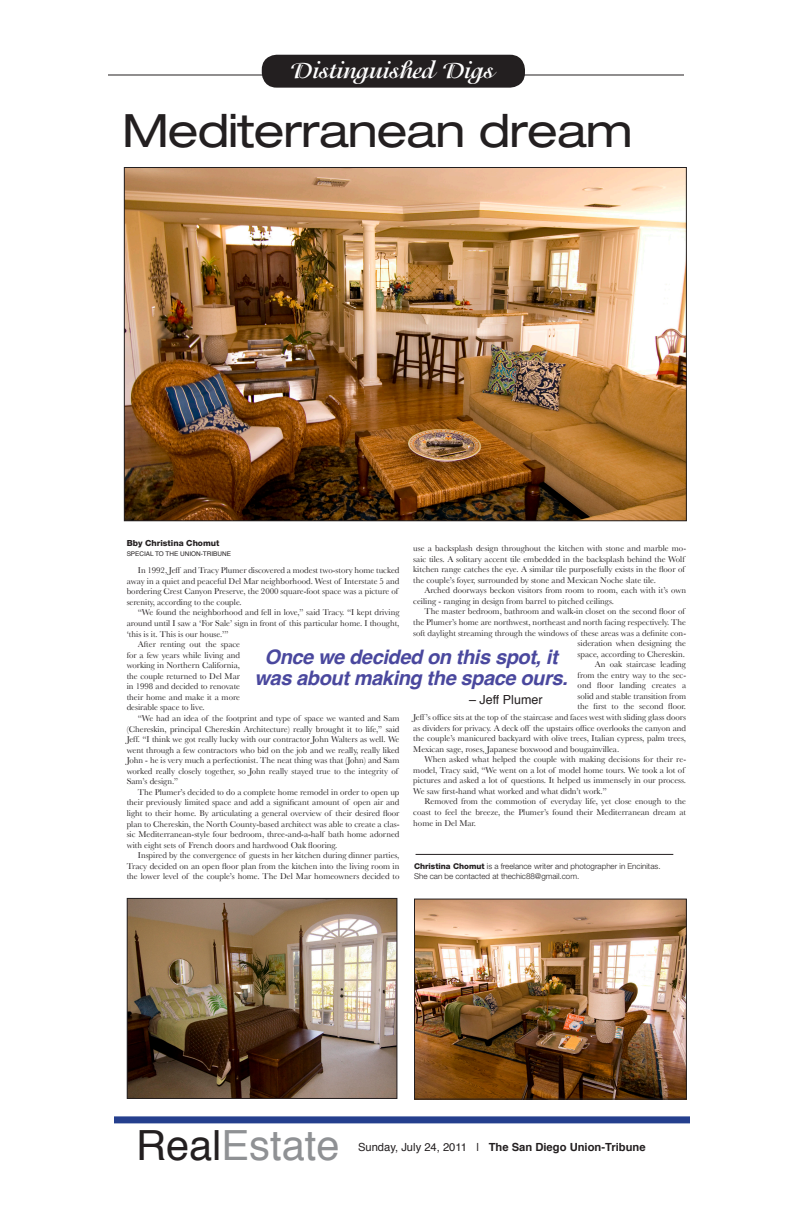
<style>
.page{position:relative;width:792px;height:1224px;background:#fff}
.page>*{position:absolute;margin:0;border:0;box-sizing:border-box;transform-origin:0 0}
.t1{font:expanded 46px "Helvetica Neue LT Std";letter-spacing:-.02em;color:#231f20}
.t2{font:41.6px "Helvetica";color:#8f9194}
.t3{font:700 24.3px "Isadora Std";color:#fff}
.t4{font:italic 700 20px "Helvetica";letter-spacing:-.02em;color:#4a489e}
.t5{font:12.5px "Helvetica";color:#231f20}
.t6{font:700 11.2px "Helvetica";color:#231f20}
.t7{font:8.8px/10.6px "Baskerville";color:#231f20}
.t8{font:800 8.4px "Helvetica Neue LT Std";color:#231f20}
.t9{font:300 8px/9.6px "Helvetica Neue LT Std";color:#231f20}
.t10{font:6.4px "Helvetica";color:#231f20}
.s1{font-weight:800}
.s2{color:#231f20}
.s3{font-weight:400}
</style>
<div class="page">
<hr style="left:108px;top:74px;width:576px;height:1px;background:#231f20">
<div style="left:263px;top:56px;width:261px;height:31px;background:#231f20;border-radius:14px"></div>
<div style="left:262px;top:55px;width:263px;height:33px;border:2px solid #231f20;border-radius:14px"></div>
<div style="left:114px;top:1116px;width:576px;height:7px;background:#253f8e"></div>
<img style="left:126px;top:169px;width:559px;height:350px">
<img style="left:129px;top:900px;width:266px;height:197px">
<div style="left:127px;top:898px;width:270px;height:201px;border:1px solid #231f20"></div>
<hr style="left:416px;top:854px;width:257px;height:1px;background:#231f20">
<img style="left:416px;top:901px;width:269px;height:197px">
<div style="left:414px;top:899px;width:273px;height:201px;border:1px solid #231f20"></div>
<p class="t3" style="left:290px;top:57px;width:205px">Distinguished Digs</p>
<p class="t1" style="left:122px;top:103px;width:512px">Mediterranean dream</p>
<p class="t8" style="left:127px;top:538px;width:94px">Bby Christina Chomut</p>
<p class="t10" style="left:127px;top:549px;width:106px">SPECIAL TO THE UNION-TRIBUNE</p>
<p class="t7" style="left:127px;top:565px;width:274px;text-indent:11px">In 1992, Jeff and Tracy Plumer discovered a modest two-story home tucked away in a quiet and peaceful Del Mar neighborhood. West of Interstate 5 and bordering Crest Canyon Preserve, the 2000 square-foot space was a picture of serenity, according to the couple.</p>
<p class="t7" style="left:127px;top:607px;width:274px;text-align:justify;text-indent:11px">“We found the neighborhood and fell in love,” said Tracy. “I kept driving around until I saw a ‘For Sale’ sign in front of this particular home. I thought, ‘this is it. This is our house.’”</p>
<p class="t7" style="left:127px;top:639px;width:115px;text-align:justify;text-indent:11px">After renting out the space for a few years while living and working in Northern California, the couple returned to Del Mar in 1998 and decided to renovate their home and make it a more desirable space to live.</p>
<p class="t7" style="left:127px;top:713px;width:274px;text-indent:11px">“We had an idea of the footprint and type of space we wanted and Sam (Chereskin, principal Chereskin Architecture) really brought it to life,” said Jeff. “I think we got really lucky with our contractor John Walters as well. We went through a few contractors who bid on the job and we really, really liked John - he is very much a perfectionist. The neat thing was that (John) and Sam worked really closely together, so John really stayed true to the integrity of Sam’s design.”</p>
<p class="t7" style="left:127px;top:787px;width:274px;text-align:justify;text-indent:11px">The Plumer’s decided to do a complete home remodel in order to open up their previously limited space and add a significant amount of open air and light to their home. By articulating a general overview of their desired floor plan to Chereskin, the North County-based architect was able to create a clas&shy;sic Mediterranean-style four bedroom, three-and-a-half bath home adorned with eight sets of French doors and hardwood Oak flooring.</p>
<p class="t7" style="left:127px;top:850px;width:274px;text-align:justify;text-indent:11px">Inspired by the convergence of guests in her kitchen during dinner parties, Tracy decided on an open floor plan from the kitchen into the living room in the lower level of the couple’s home. The Del Mar homeowners decided to</p>
<p class="t7" style="left:413px;top:543px;width:274px">use a backsplash design throughout the kitchen with stone and marble mo&shy;saic tiles. A solitary accent tile embedded in the backsplash behind the Wolf kitchen range catches the eye. A similar tile purposefully exists in the floor of the couple’s foyer, surrounded by stone and Mexican Noche slate tile.</p>
<p class="t7" style="left:413px;top:585px;width:274px;text-indent:11px">Arched doorways beckon visitors from room to room, each with it’s own ceiling - ranging in design from barrel to pitched ceilings.</p>
<p class="t7" style="left:413px;top:606px;width:274px;text-align:right">The master bedroom, bathroom and walk-in closet on the second floor of the Plumer’s home are northwest, northeast and north facing respectively. The soft daylight streaming through the windows of these areas was a definite con&shy;sideration when designing the<br>space, according to Chereskin.</p>
<p class="t7" style="left:595px;top:659px;width:93px">An oak staircase leading</p>
<p class="t7" style="left:578px;top:670px;width:110px">from the entry way to the sec-</p>
<p class="t7" style="left:578px;top:680px;width:110px">ond floor landing creates a</p>
<p class="t7" style="left:578px;top:691px;width:110px">solid and stable transition from</p>
<p class="t7" style="left:578px;top:701px;width:110px">the first to the second floor.</p>
<p class="t7" style="left:413px;top:712px;width:274px">Jeff ’s office sits at the top of the staircase and faces west with sliding glass doors</p>
<p class="t7" style="left:413px;top:722px;width:274px">as dividers for privacy. A deck off the upstairs office overlooks the canyon and</p>
<p class="t7" style="left:413px;top:733px;width:274px">the couple’s manicured backyard with olive trees, Italian cypress, palm trees,</p>
<p class="t7" style="left:413px;top:743px;width:208px">Mexican sage, roses, Japanese boxwood and bougainvillea.</p>
<p class="t7" style="left:413px;top:754px;width:274px;text-indent:11px">When asked what helped the couple with making decisions for their re&shy;model, Tracy said, “We went on a lot of model home tours. We took a lot of pictures and asked a lot of questions. It helped us immensely in our process.<br>We saw first-hand what worked and what didn’t work.”</p>
<p class="t7" style="left:413px;top:796px;width:274px;text-align:justify;text-indent:11px">Removed from the commotion of everyday life, yet close enough to the coast to feel the breeze, the Plumer’s found their Mediterranean dream at home in Del Mar.</p>
<p class="t9" style="left:414px;top:861px;width:248px"><span class="s1">Christina Chomut</span> is a freelance writer and photographer in Encinitas.<br>She can be contacted at thechic88@gmail.com.</p>
<p class="t4" style="left:265px;top:640px;width:295px">Once we decided on this spot, it</p>
<p class="t4" style="left:254px;top:661px;width:315px">was about making the space ours.</p>
<p class="t5" style="left:469px;top:690px;width:75px">– Jeff Plumer</p>
<p class="t2" style="left:136px;top:1114px;width:205px"><span class="s2">Real</span>Estate</p>
<p class="t6" style="left:358px;top:1138px;width:289px"><span class="s3">Sunday, July 24, 2011 |</span> The San Diego Union-Tribune</p>
</div>
